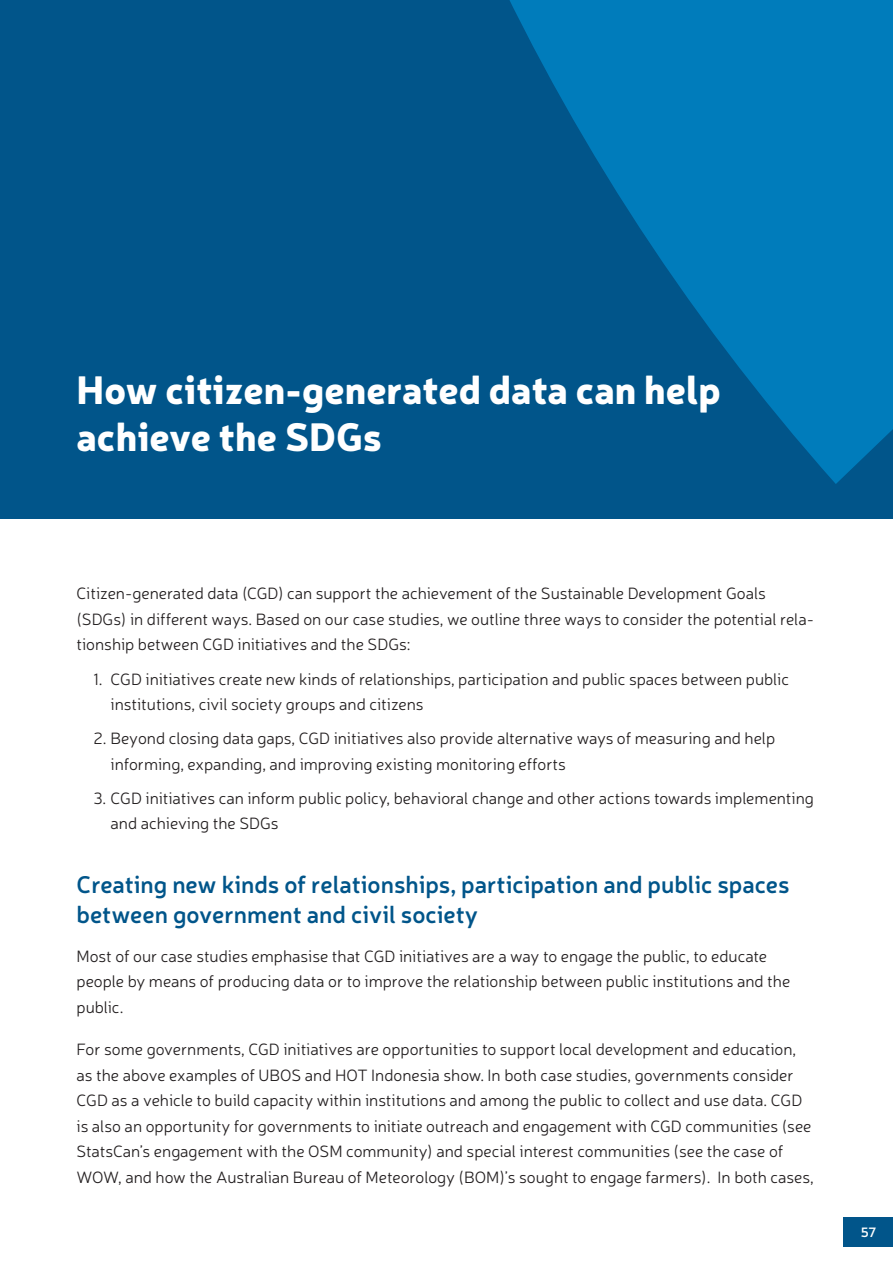
<style>
.page{position:relative;width:893px;height:1263px;background:#fff}
.page>*{position:absolute;margin:0;border:0;box-sizing:border-box;transform-origin:0 0}
.t1{font:900 39px/46.8px "Neris";color:#fff}
.t2{font:600 24px/30px "Neris";color:#01558a}
.t3{font:300 16.5px/25.5px "Neris";color:#231f20}
.t4{font:600 13.5px "Neris";color:#fff}
</style>
<div class="page">
<div style="left:843px;top:1217px;width:50px;height:30px;background:#01558a"></div>
<div style="left:0;top:0;width:893px;height:519px;background:#01558a"></div>
<svg style="left:509px;top:0;width:384px;height:484px;fill:#007cbb"></svg>
<h1 class="t1" style="left:77px;top:364px;width:646px">How citizen-generated data can help achieve the SDGs</h1>
<p class="t3" style="left:77px;top:580px;width:739px">Citizen-generated data (CGD) can support the achievement of the Sustainable Development Goals (SDGs) in different ways. Based on our case studies, we outline three ways to consider the potential rela&shy;tionship between CGD initiatives and the SDGs:</p>
<p class="t3" style="left:111px;top:666px;width:680px;text-indent:-17px">1. CGD initiatives create new kinds of relationships, participation and public spaces between public institutions, civil society groups and citizens</p>
<p class="t3" style="left:111px;top:725px;width:666px;text-indent:-17px">2. Beyond closing data gaps, CGD initiatives also provide alternative ways of measuring and help informing, expanding, and improving existing monitoring efforts</p>
<p class="t3" style="left:111px;top:785px;width:705px;text-indent:-17px">3. CGD initiatives can inform public policy, behavioral change and other actions towards implementing and achieving the SDGs</p>
<h2 class="t2" style="left:77px;top:869px;width:714px">Creating new kinds of relationships, participation and public spaces between government and civil society</h2>
<p class="t3" style="left:77px;top:942px;width:715px">Most of our case studies emphasise that CGD initiatives are a way to engage the public, to educate people by means of producing data or to improve the relationship between public institutions and the public.</p>
<p class="t3" style="left:77px;top:1036px;width:739px">For some governments, CGD initiatives are opportunities to support local development and education, as the above examples of UBOS and HOT Indonesia show. In both case studies, governments consider CGD as a vehicle to build capacity within institutions and among the public to collect and use data. CGD is also an opportunity for governments to initiate outreach and engagement with CGD communities (see StatsCan’s engagement with the OSM community) and special interest communities (see the case of WOW, and how the Australian Bureau of Meteorology (BOM)’s sought to engage farmers). In both cases,</p>
<p class="t4" style="left:861px;top:1223px;width:17px">57</p>
</div>
